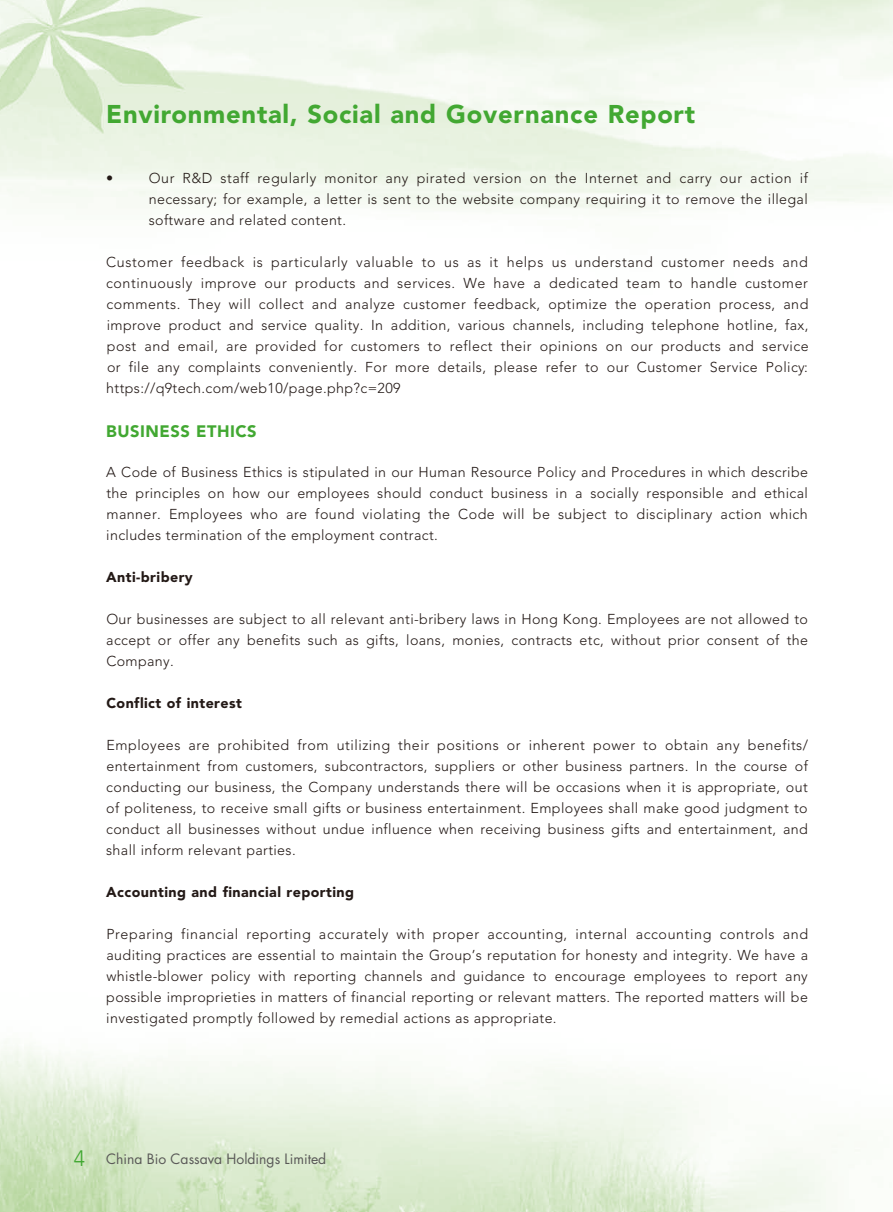
<style>
.page{position:relative;width:893px;height:1212px;background:#fff}
.page>*{position:absolute;margin:0;border:0;box-sizing:border-box;transform-origin:0 0}
.t1{font:900 25.5px "Avenir LT Std";letter-spacing:.03em;color:#42a832}
.t2{font:900 16.5px "Avenir LT Std";letter-spacing:.03em;color:#42a832}
.t3{font:300 14.25px/21px "Avenir LT Std";letter-spacing:.025em;color:#231916;text-align:justify}
.t4{font:900 14.25px "Avenir LT Std";letter-spacing:.03em;color:#231916}
.t5{font:13.95px "Futura Std";color:#595857}
.s1{font-family:"Frutiger LT Std";font-weight:300;font-size:22.5px;color:#42a832}
</style>
<div class="page">
<img style="left:0;top:0;width:892px;height:1212px">
<img style="left:892px;top:0;width:1px;height:1212px">
<h1 class="t1" style="left:106px;top:99px;width:590px">Environmental, Social and Governance Report</h1>
<p class="t3" style="left:106px;top:167px;width:9px">•</p>
<p class="t3" style="left:149px;top:167px;width:661px">Our R&amp;D staff regularly monitor any pirated version on the Internet and carry our action if necessary; for example, a letter is sent to the website company requiring it to remove the illegal software and related content.</p>
<p class="t3" style="left:106px;top:251px;width:704px">Customer feedback is particularly valuable to us as it helps us understand customer needs and continuously improve our products and services. We have a dedicated team to handle customer comments. They will collect and analyze customer feedback, optimize the operation process, and improve product and service quality. In addition, various channels, including telephone hotline, fax, post and email, are provided for customers to reflect their opinions on our products and service or file any complaints conveniently. For more details, please refer to our Customer Service Policy: https://q9tech.com/web10/page.php?c=209</p>
<p class="t2" style="left:106px;top:421px;width:152px">BUSINESS ETHICS</p>
<p class="t3" style="left:106px;top:461px;width:703px">A Code of Business Ethics is stipulated in our Human Resource Policy and Procedures in which describe the principles on how our employees should conduct business in a socially responsible and ethical manner. Employees who are found violating the Code will be subject to disciplinary action which includes termination of the employment contract.</p>
<p class="t4" style="left:106px;top:568px;width:88px">Anti-bribery</p>
<p class="t3" style="left:106px;top:608px;width:703px">Our businesses are subject to all relevant anti-bribery laws in Hong Kong. Employees are not allowed to accept or offer any benefits such as gifts, loans, monies, contracts etc, without prior consent of the Company.</p>
<p class="t4" style="left:106px;top:694px;width:137px">Conflict of interest</p>
<p class="t3" style="left:106px;top:734px;width:703px">Employees are prohibited from utilizing their positions or inherent power to obtain any benefits/ entertainment from customers, subcontractors, suppliers or other business partners. In the course of conducting our business, the Company understands there will be occasions when it is appropriate, out of politeness, to receive small gifts or business entertainment. Employees shall make good judgment to conduct all businesses without undue influence when receiving business gifts and entertainment, and shall inform relevant parties.</p>
<p class="t4" style="left:106px;top:883px;width:249px">Accounting and financial reporting</p>
<p class="t3" style="left:106px;top:923px;width:703px">Preparing financial reporting accurately with proper accounting, internal accounting controls and auditing practices are essential to maintain the Group’s reputation for honesty and integrity. We have a whistle-blower policy with reporting channels and guidance to encourage employees to report any possible improprieties in matters of financial reporting or relevant matters. The reported matters will be investigated promptly followed by remedial actions as appropriate.</p>
<p class="t5" style="left:74px;top:1149px;width:254px"><span class="s1">4</span> China Bio Cassava Holdings Limited</p>
</div>
